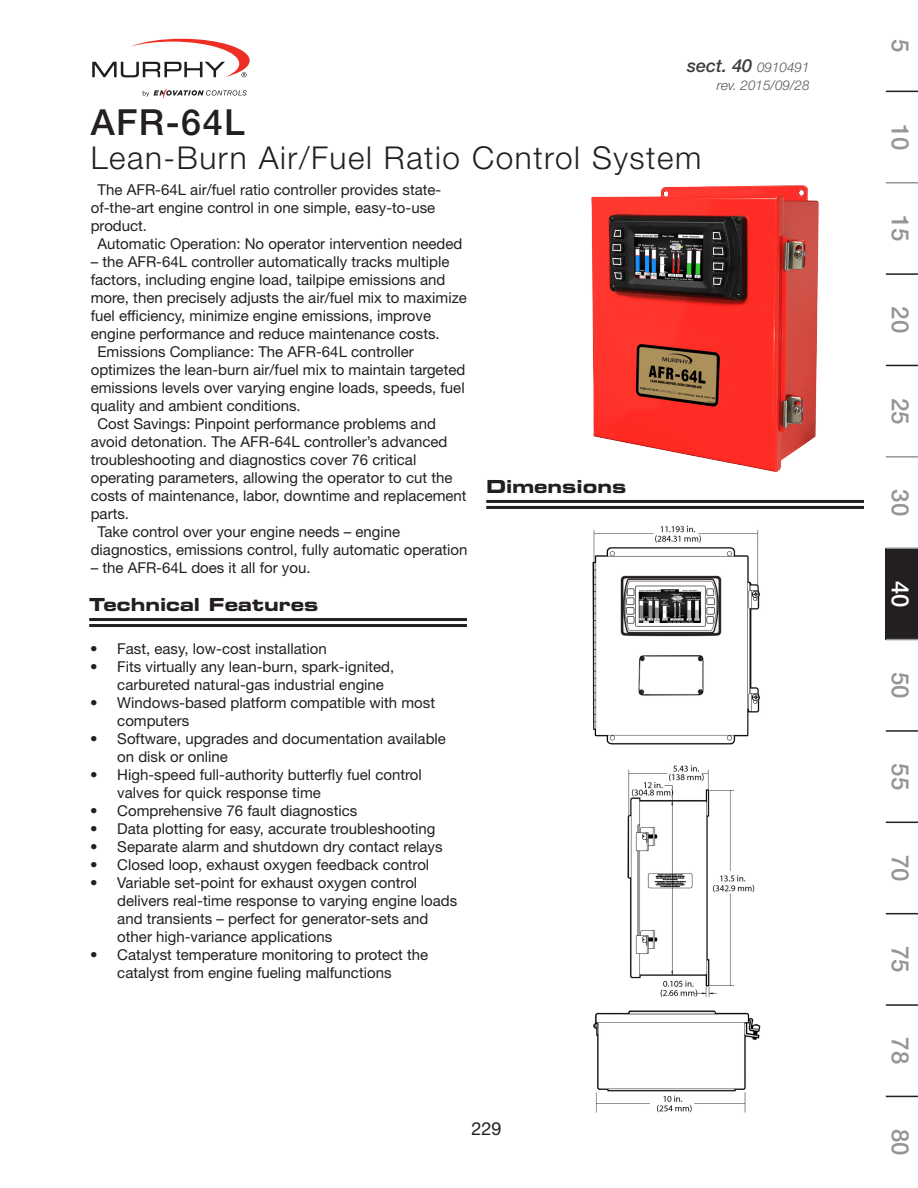
<style>
.page{position:relative;width:918px;height:1188px;background:#fff}
.page>*{position:absolute;margin:0;border:0;box-sizing:border-box;transform-origin:0 0}
.Product_Title{font:500 36px "Helvetica Neue LT Std";letter-spacing:.04em;color:#231f20}
.Product_Subtitle{font:300 31.5px "Helvetica Neue LT Std";letter-spacing:.05em;color:#231f20}
.Sidebar_Active{font:500 24px "Helvetica Neue LT Std";color:#939598}
.Paragraph_Style_1{font:500 24px "Helvetica Neue LT Std";color:#939598}
.Sidebar_Active-2{font:500 24px "Helvetica Neue LT Std";color:#fff}
.Section_Title{font:18px "Eurostile LT Std Bold Ex 2";color:#231f20}
.t1{font:italic 500 18px "Helvetica Neue LT Std";color:#3e3e3f}
.t2{font:18px "Helvetica Neue LT Std";color:#231f20}
.Product_Description{font:15px/18px "Helvetica Neue LT Std";color:#231f20}
.t3{font:italic 300 13.5px "Helvetica Neue LT Std";color:#57585a}
.s1{font-weight:300;font-size:13.5px;color:#57585a}
</style>
<div class="page">
<svg style="left:92px;top:39px;width:158px;height:38px"></svg>
<svg style="left:143px;top:88px;width:104px;height:11px"></svg>
<div style="left:886px;top:548px;width:32px;height:92px;background:#231f20"></div>
<hr style="left:886px;top:456px;width:32px;height:2px;background:#939598">
<hr style="left:886px;top:273px;width:32px;height:2px;background:#231f20">
<hr style="left:886px;top:365px;width:32px;height:1px;background:#231f20">
<hr style="left:886px;top:730px;width:32px;height:2px;background:#231f20">
<hr style="left:886px;top:822px;width:32px;height:1px;background:#231f20">
<hr style="left:886px;top:913px;width:32px;height:1px;background:#231f20">
<hr style="left:886px;top:1004px;width:32px;height:2px;background:#231f20">
<hr style="left:886px;top:1096px;width:32px;height:1px;background:#231f20">
<hr style="left:886px;top:91px;width:32px;height:1px;background:#231f20">
<hr style="left:886px;top:182px;width:32px;height:1px;background:#939598">
<hr style="left:886px;top:547px;width:32px;height:2px;background:#939598">
<hr style="left:886px;top:639px;width:32px;height:1px;background:#939598">
<img style="left:592px;top:525px;width:169px;height:588px">
<hr style="left:486px;top:500px;width:378px;height:3px;background:#231f20">
<hr style="left:486px;top:506px;width:378px;height:3px;background:#231f20">
<hr style="left:89px;top:618px;width:378px;height:3px;background:#231f20">
<hr style="left:89px;top:624px;width:378px;height:3px;background:#231f20">
<img style="left:591px;top:185px;width:228px;height:288px">
<p class="t1" style="left:687px;top:55px;width:124px">sect. 40 <span class="s1">0910491</span></p>
<p class="t3" style="left:717px;top:77px;width:94px">rev. 2015/09/28</p>
<p class="Product_Title" style="left:91px;top:101px;width:156px">AFR-64L</p>
<p class="Product_Subtitle" style="left:91px;top:139px;width:612px">Lean-Burn Air/Fuel Ratio Control System</p>
<p class="Product_Description" style="left:91px;top:180px;width:352px;text-indent:7px">The AFR-64L air/fuel ratio controller provides state&shy;of-the-art engine control in one simple, easy-to-use product.</p>
<p class="Product_Description" style="left:98px;top:234px;width:366px">Automatic Operation: No operator intervention needed</p>
<p class="Product_Description" style="left:91px;top:252px;width:378px">– the AFR-64L controller automatically tracks multiple factors, including engine load, tailpipe emissions and more, then precisely adjusts the air/fuel mix to maximize fuel efficiency, minimize engine emissions, improve engine performance and reduce maintenance costs.</p>
<p class="Product_Description" style="left:91px;top:342px;width:376px;text-indent:7px">Emissions Compliance: The AFR-64L controller optimizes the lean-burn air/fuel mix to maintain targeted emissions levels over varying engine loads, speeds, fuel quality and ambient conditions.</p>
<p class="Product_Description" style="left:91px;top:414px;width:377px;text-indent:7px">Cost Savings: Pinpoint performance problems and avoid detonation. The AFR-64L controller’s advanced troubleshooting and diagnostics cover 76 critical operating parameters, allowing the operator to cut the costs of maintenance, labor, downtime and replacement parts.</p>
<p class="Product_Description" style="left:91px;top:522px;width:378px;text-indent:7px">Take control over your engine needs – engine diagnostics, emissions control, fully automatic operation</p>
<p class="Product_Description" style="left:91px;top:558px;width:221px">– the AFR-64L does it all for you.</p>
<p class="Section_Title" style="left:486px;top:474px;width:142px">Dimensions</p>
<p class="Section_Title" style="left:89px;top:592px;width:231px">Technical Features</p>
<p class="Product_Description" style="left:90px;top:639px;width:238px">• Fast, easy, low-cost installation</p>
<p class="Product_Description" style="left:117px;top:657px;width:278px;text-indent:-27px">• Fits virtually any lean-burn, spark-ignited, carbureted natural-gas industrial engine</p>
<p class="Product_Description" style="left:117px;top:693px;width:319px;text-indent:-27px">• Windows-based platform compatible with most computers</p>
<p class="Product_Description" style="left:117px;top:729px;width:330px;text-indent:-27px">• Software, upgrades and documentation available on disk or online</p>
<p class="Product_Description" style="left:117px;top:765px;width:306px;text-indent:-27px">• High-speed full-authority butterfly fuel control valves for quick response time</p>
<p class="Product_Description" style="left:90px;top:801px;width:269px">• Comprehensive 76 fault diagnostics</p>
<p class="Product_Description" style="left:90px;top:819px;width:347px">• Data plotting for easy, accurate troubleshooting</p>
<p class="Product_Description" style="left:90px;top:837px;width:354px">• Separate alarm and shutdown dry contact relays</p>
<p class="Product_Description" style="left:90px;top:855px;width:340px">• Closed loop, exhaust oxygen feedback control</p>
<p class="Product_Description" style="left:117px;top:873px;width:342px;text-indent:-27px">• Variable set-point for exhaust oxygen control delivers real-time response to varying engine loads and transients – perfect for generator-sets and other high-variance applications</p>
<p class="Product_Description" style="left:117px;top:945px;width:312px;text-indent:-27px">• Catalyst temperature monitoring to protect the catalyst from engine fueling malfunctions</p>
<p class="t2" style="left:472px;top:1118px;width:32px">229</p>
<p class="Sidebar_Active" style="left:915px;top:39px;width:15px;rotate:90deg">5</p>
<p class="Sidebar_Active" style="left:915px;top:124px;width:28px;rotate:90deg">10</p>
<p class="Sidebar_Active" style="left:915px;top:215px;width:28px;rotate:90deg">15</p>
<p class="Paragraph_Style_1" style="left:915px;top:306px;width:28px;rotate:90deg">20</p>
<p class="Sidebar_Active" style="left:915px;top:398px;width:28px;rotate:90deg">25</p>
<p class="Sidebar_Active" style="left:915px;top:489px;width:28px;rotate:90deg">30</p>
<p class="Sidebar_Active-2" style="left:915px;top:581px;width:28px;rotate:90deg">40</p>
<p class="Sidebar_Active" style="left:915px;top:672px;width:28px;rotate:90deg">50</p>
<p class="Sidebar_Active" style="left:915px;top:763px;width:28px;rotate:90deg">55</p>
<p class="Sidebar_Active" style="left:915px;top:855px;width:28px;rotate:90deg">70</p>
<p class="Sidebar_Active" style="left:915px;top:946px;width:28px;rotate:90deg">75</p>
<p class="Sidebar_Active" style="left:915px;top:1037px;width:28px;rotate:90deg">78</p>
<p class="Sidebar_Active" style="left:915px;top:1129px;width:28px;rotate:90deg">80</p>
</div>
